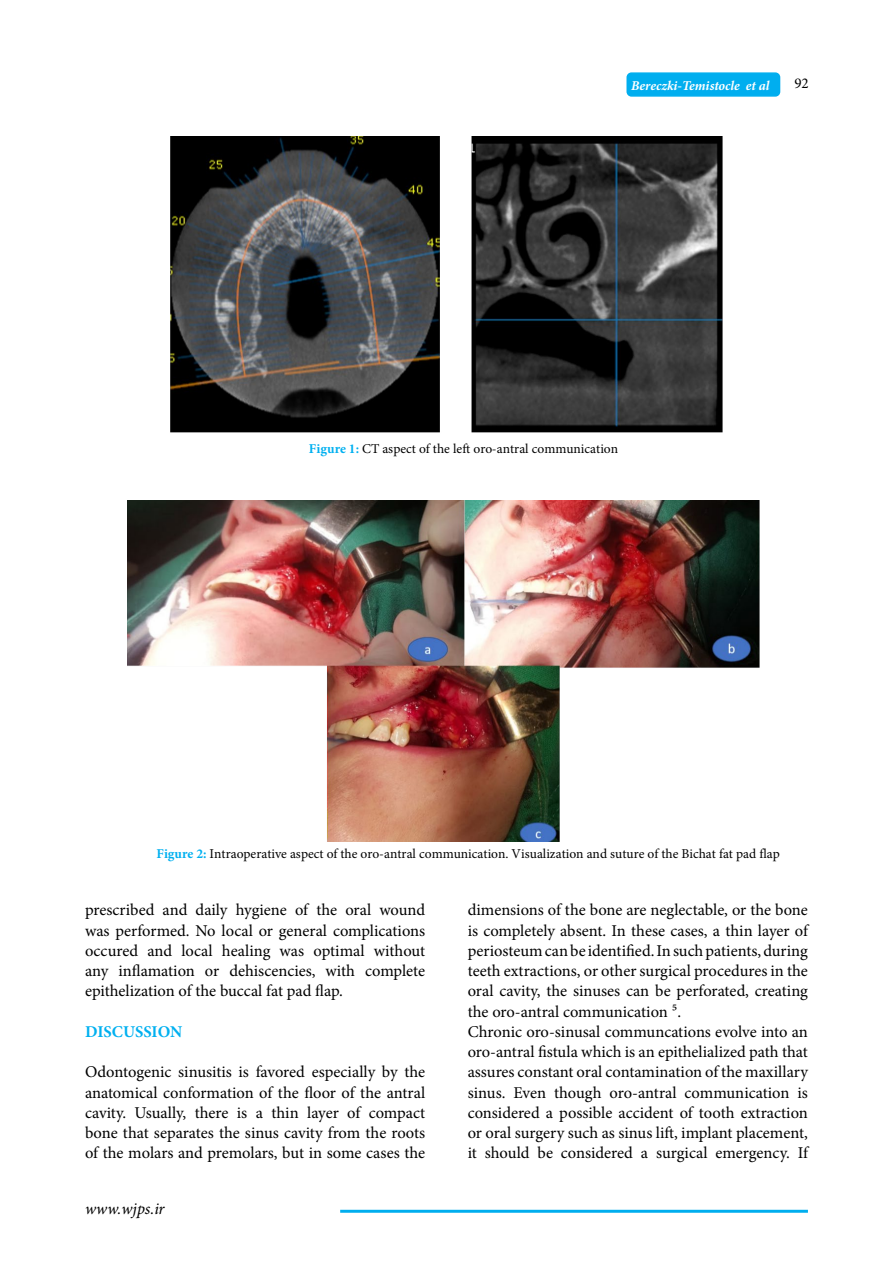
<style>
.page{position:relative;width:893px;height:1263px;background:#fff}
.page>*{position:absolute;margin:0;border:0;box-sizing:border-box;transform-origin:0 0}
.t1{font:16.5px/20.2px "Minion Pro";color:#000;text-align:justify}
.t2{font:italic 16.5px "Minion Pro";letter-spacing:.005em;color:#000}
.t3{font:700 16.5px "Minion Pro";color:#00b0f0}
.t4{font:15px "Minion Pro";color:#000}
.t5{font:13.5px "Minion Pro";color:#000}
.t6{font:italic 700 13.5px "Minion Pro";color:#fff}
.s1{font-weight:700;color:#00b0f0}
</style>
<div class="page">
<div style="left:627px;top:73px;width:152px;height:23px;background:#00aeef;border-radius:4px"></div>
<div style="left:626px;top:72px;width:154px;height:25px;border:2px solid #00aeef;border-radius:4px"></div>
<hr style="left:340px;top:1210px;width:468px;height:3px;background:#00aeef">
<img style="left:170px;top:136px;width:553px;height:297px">
<img style="left:128px;top:500px;width:632px;height:341px">
<p class="t6" style="left:631px;top:76px;width:140px">Bereczki-Temistocle et al</p>
<p class="t4" style="left:794px;top:74px;width:16px">92</p>
<p class="t5" style="left:309px;top:439px;width:311px"><span class="s1">Figure 1:</span> CT aspect of the left oro-antral communication</p>
<p class="t5" style="left:156px;top:845px;width:625px"><span class="s1">Figure 2:</span> Intraoperative aspect of the oro-antral communication. Visualization and suture of the Bichat fat pad flap</p>
<p class="t1" style="left:85px;top:900px;width:342px">prescribed and daily hygiene of the oral wound was performed. No local or general complications occured and local healing was optimal without any inflamation or dehiscencies, with complete epithelization of the buccal fat pad flap.</p>
<p class="t3" style="left:85px;top:1020px;width:99px">DISCUSSION</p>
<p class="t1" style="left:85px;top:1062px;width:342px">Odontogenic sinusitis is favored especially by the anatomical conformation of the floor of the antral cavity. Usually, there is a thin layer of compact bone that separates the sinus cavity from the roots of the molars and premolars, but in some cases the</p>
<p class="t2" style="left:85px;top:1198px;width:81px">www.wjps.ir</p>
<p class="t1" style="left:468px;top:900px;width:342px;text-align:left">dimensions of the bone are neglectable, or the bone is completely absent. In these cases, a thin layer of periosteum can be identified. In such patients, during teeth extractions, or other surgical procedures in the oral cavity, the sinuses can be perforated, creating the oro-antral communication ⁵.<br>Chronic oro-sinusal communcations evolve into an oro-antral fistula which is an epithelialized path that assures constant oral contamination of the maxillary sinus. Even though oro-antral communication is considered a possible accident of tooth extraction or oral surgery such as sinus lift, implant placement, it should be considered a surgical emergency. If</p>
</div>
